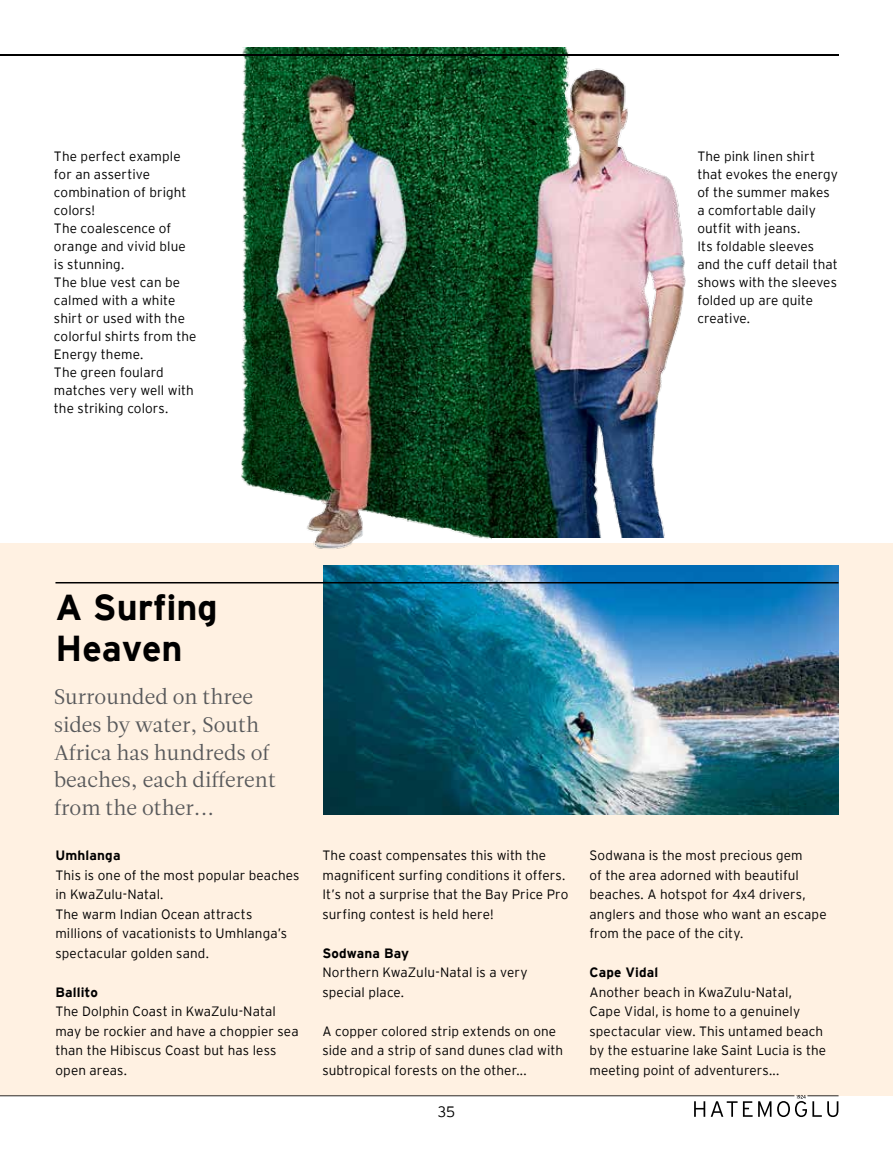
<style>
.page{position:relative;width:893px;height:1149px;background:#fff}
.page>*{position:absolute;margin:0;border:0;box-sizing:border-box;transform-origin:0 0}
.t1{font:700 36px/40.2px "Interstate";color:#000}
.t2{font:21px/27.6px "Leitura Roman 1";color:#58595b}
.t3{font:300 15px "Interstate";color:#000}
.t4{font:300 13.5px/18px "Interstate";letter-spacing:.01em;color:#000}
.t5{font:700 13.5px "Interstate";letter-spacing:.01em;color:#000}
</style>
<div class="page">
<div style="left:0;top:543px;width:893px;height:552px;background:#fff1e2"></div>
<img style="left:229px;top:47px;width:263px;height:502px">
<img style="left:485px;top:47px;width:283px;height:490px">
<img style="left:324px;top:565px;width:514px;height:249px">
<hr style="left:55px;top:581px;width:783px;height:2px;background:#000">
<hr style="left:0;top:54px;width:839px;height:1px;background:#000">
<svg style="left:0;top:1095px;width:838px;height:21px"></svg>
<div style="left:486px;top:543px;width:407px;height:11px;background:#fff1e2"></div>
<p class="t4" style="left:54px;top:147px;width:144px">The perfect example for an assertive combination of bright colors!<br>The coalescence of orange and vivid blue is stunning.<br>The blue vest can be calmed with a white shirt or used with the colorful shirts from the<br>Energy theme.<br>The green foulard matches very well with the striking colors.</p>
<p class="t4" style="left:697px;top:147px;width:142px">The pink linen shirt that evokes the energy of the summer makes a comfortable daily outfit with jeans.<br>Its foldable sleeves and the cuff detail that shows with the sleeves folded up are quite creative.</p>
<h1 class="t1" style="left:55px;top:587px;width:164px">A Surfing<br>Heaven</h1>
<h2 class="t2" style="left:54px;top:683px;width:223px">Surrounded on three sides by water, South<br>Africa has hundreds of beaches, each different from the other...</h2>
<p class="t5" style="left:55px;top:847px;width:67px">Umhlanga</p>
<p class="t4" style="left:55px;top:864px;width:246px;line-height:19.5px">This is one of the most popular beaches in KwaZulu-Natal.<br>The warm Indian Ocean attracts millions of vacationists to Umhlanga’s spectacular golden sand.</p>
<p class="t5" style="left:55px;top:983px;width:44px">Ballito</p>
<p class="t4" style="left:55px;top:1001px;width:245px;line-height:19.5px">The Dolphin Coast in KwaZulu-Natal may be rockier and have a choppier sea than the Hibiscus Coast but has less open areas.</p>
<p class="t4" style="left:322px;top:845px;width:247px;line-height:19.5px">The coast compensates this with the magnificent surfing conditions it offers.<br>It’s not a surprise that the Bay Price Pro surfing contest is held here!</p>
<p class="t5" style="left:322px;top:944px;width:88px">Sodwana Bay</p>
<p class="t4" style="left:322px;top:962px;width:207px;line-height:19.5px">Northern KwaZulu-Natal is a very special place.</p>
<p class="t4" style="left:322px;top:1020px;width:242px;line-height:19.5px">A copper colored strip extends on one side and a strip of sand dunes clad with subtropical forests on the other...</p>
<p class="t3" style="left:438px;top:1102px;width:19px">35</p>
<p class="t4" style="left:589px;top:845px;width:239px;line-height:19.5px">Sodwana is the most precious gem<br>of the area adorned with beautiful beaches. A hotspot for 4x4 drivers, anglers and those who want an escape from the pace of the city.</p>
<p class="t5" style="left:589px;top:964px;width:70px">Cape Vidal</p>
<p class="t4" style="left:589px;top:981px;width:238px;line-height:19.5px">Another beach in KwaZulu-Natal, Cape Vidal, is home to a genuinely spectacular view. This untamed beach by the estuarine lake Saint Lucia is the meeting point of adventurers...</p>
</div>
